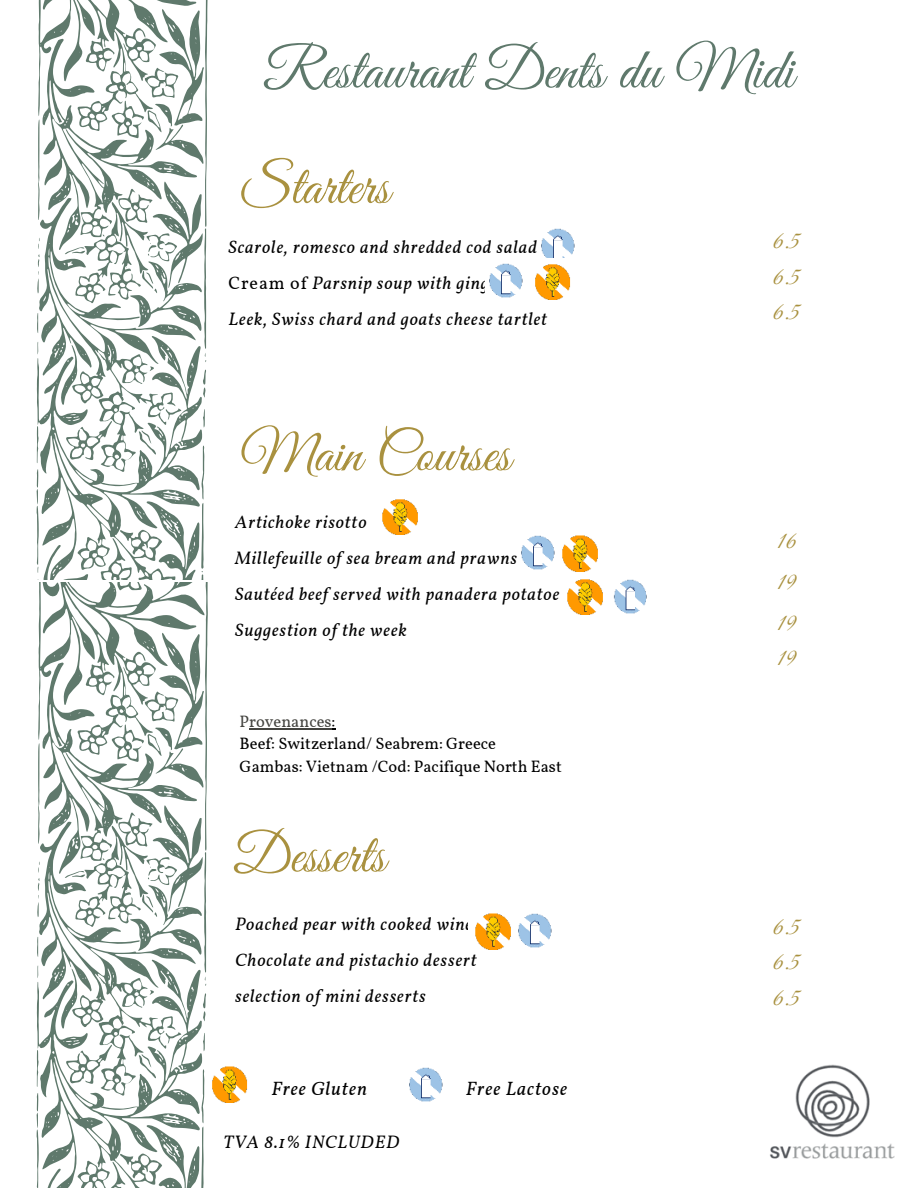
<style>
.page{position:relative;width:918px;height:1188px;background:#fff}
.page>*{position:absolute;margin:0;border:0;box-sizing:border-box;transform-origin:0 0}
.t1{font:57.9px "Great Vibes";color:#5f796c}
.t2{font:55.5px "Great Vibes";color:#a9913f}
.t3{font:25.5px/35.5px "Great Vibes";color:#a9913f;text-align:justify}
.t4{font:25.05px/41.5px "Great Vibes";color:#a9913f}
.t5{font:italic 19.2px "Vollkorn";letter-spacing:.05em;color:#000}
.t6{font:italic 18px "Vollkorn";letter-spacing:.05em;color:#000}
.t7{font:16.5px "Vollkorn";color:#000}
.t8{font:16.5px "Vollkorn";color:#444440}
.s1{font-style:normal}
.s2{color:#000}
</style>
<div class="page">
<img style="left:770px;top:1064px;width:125px;height:95px">
<svg style="left:36px;top:583px;width:172px;height:605px"></svg>
<svg style="left:36px;top:0;width:172px;height:580px"></svg>
<hr style="left:249px;top:728px;width:83px;height:1px;background:#444440">
<img style="left:541px;top:228px;width:34px;height:30px">
<img style="left:535px;top:264px;width:36px;height:36px">
<img style="left:475px;top:913px;width:36px;height:36px">
<img style="left:567px;top:579px;width:36px;height:36px">
<img style="left:382px;top:499px;width:36px;height:36px">
<img style="left:489px;top:263px;width:34px;height:35px">
<img style="left:518px;top:914px;width:34px;height:34px">
<img style="left:613px;top:580px;width:34px;height:34px">
<img style="left:521px;top:536px;width:34px;height:34px">
<img style="left:562px;top:535px;width:36px;height:36px">
<img style="left:205px;top:1061px;width:43px;height:42px">
<img style="left:409px;top:1067px;width:34px;height:35px">
<h4 class="t1" style="left:263px;top:38px;width:532px">Restaurant Dents du Midi</h4>
<h2 class="t2" style="left:241px;top:156px;width:150px">Starters</h2>
<p class="t6" style="left:229px;top:236px;width:310px">Scarole, romesco and shredded cod salad</p>
<h4 class="t6" style="left:229px;top:272px;width:277px"><span class="s1">Cream of</span> Parsnip soup with ginger</h4>
<h4 class="t6" style="left:229px;top:308px;width:320px">Leek, Swiss chard and goats cheese tartlet</h4>
<h4 class="t2" style="left:240px;top:423px;width:272px">Main Courses</h4>
<p class="t6" style="left:235px;top:511px;width:133px">Artichoke risotto</p>
<h1 class="t6" style="left:235px;top:547px;width:284px">Millefeuille of sea bream and prawns</h1>
<h1 class="t6" style="left:235px;top:583px;width:333px">Sautéed beef served with panadera potatoes</h1>
<p class="t6" style="left:235px;top:619px;width:173px">Suggestion of the week</p>
<h2 class="t8" style="left:240px;top:711px;width:97px">Provenances<span class="s2">:</span></h2>
<h2 class="t7" style="left:240px;top:734px;width:258px">Beef: Switzerland/ Seabrem: Greece</h2>
<p class="t7" style="left:240px;top:756px;width:324px">Gambas: Vietnam /Cod: Pacifique North East</p>
<h4 class="t2" style="left:234px;top:824px;width:153px">Desserts</h4>
<p class="t6" style="left:235px;top:913px;width:239px">Poached pear with cooked wine</p>
<p class="t6" style="left:235px;top:949px;width:243px">Chocolate and pistachio dessert</p>
<h1 class="t6" style="left:235px;top:985px;width:192px">selection of mini desserts</h1>
<p class="t5" style="left:271px;top:1076px;width:97px">Free Gluten</p>
<p class="t5" style="left:466px;top:1076px;width:103px">Free Lactose</p>
<h2 class="t6" style="left:223px;top:1130px;width:178px">TVA 8.1% INCLUDED</h2>
<p class="t3" style="left:773px;top:225px;width:29px">6.5<br>6.5<br>6.5</p>
<p class="t4" style="left:777px;top:521px;width:21px">16</p>
<p class="t4" style="left:776px;top:562px;width:22px">19<br>19</p>
<p class="t4" style="left:776px;top:638px;width:22px">19</p>
<h4 class="t3" style="left:773px;top:910px;width:29px">6.5<br>6.5<br>6.5</h4>
</div>
